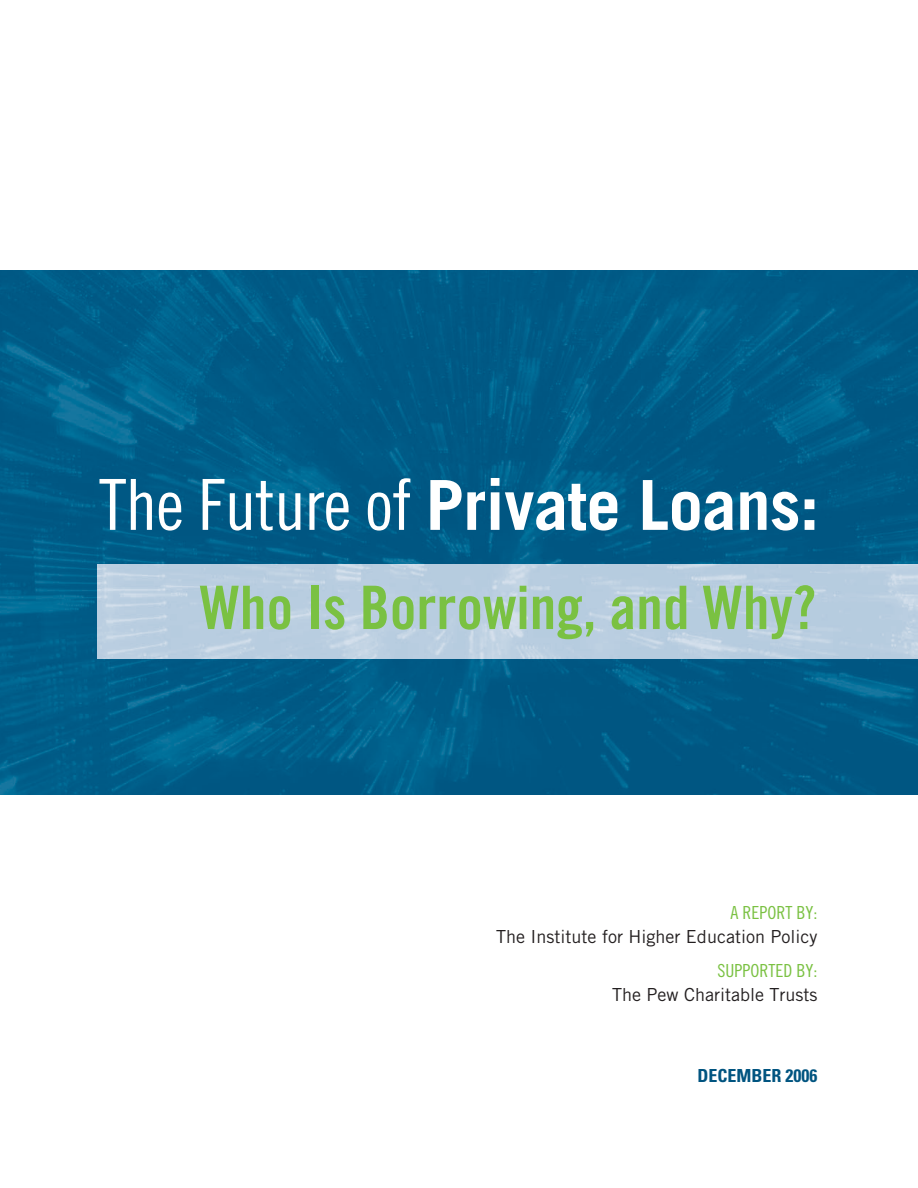
<style>
.page{position:relative;width:918px;height:1188px;background:#fff}
.page>*{position:absolute;margin:0;border:0;box-sizing:border-box;transform-origin:0 0}
.t1{font:700 69px "Trade Gothic";letter-spacing:-.01em;color:#fff}
.t2{font:60px "Trade Gothic Bold Cond Twenty";color:#7ac142}
.t3{font:18px "Trade Gothic";color:#231f20}
.t4{font:18px "Trade Gothic Cond Eighteen";color:#7ac142}
.t5{font:700 condensed 18px "Univers";color:#005480}
.s1{font-family:"Trade Gothic Cond Eighteen";font-weight:400;font-size:70.5px}
</style>
<div class="page">
<img style="left:0;top:271px;width:918px;height:524px">
<img style="left:98px;top:564px;width:820px;height:94px">
<h1 class="t1" style="left:99px;top:480px;width:722px"><span class="s1">The Future of</span> Private Loans:</h1>
<h2 class="t2" style="left:200px;top:586px;width:618px">Who Is Borrowing, and Why?</h2>
<p class="t4" style="left:731px;top:906px;width:88px">A REPORT BY:</p>
<p class="t3" style="left:496px;top:930px;width:323px">The Institute for Higher Education Policy</p>
<p class="t4" style="left:718px;top:964px;width:101px">SUPPORTED BY:</p>
<p class="t3" style="left:612px;top:988px;width:207px">The Pew Charitable Trusts</p>
<p class="t5" style="left:698px;top:1069px;width:121px">DECEMBER 2006</p>
</div>
